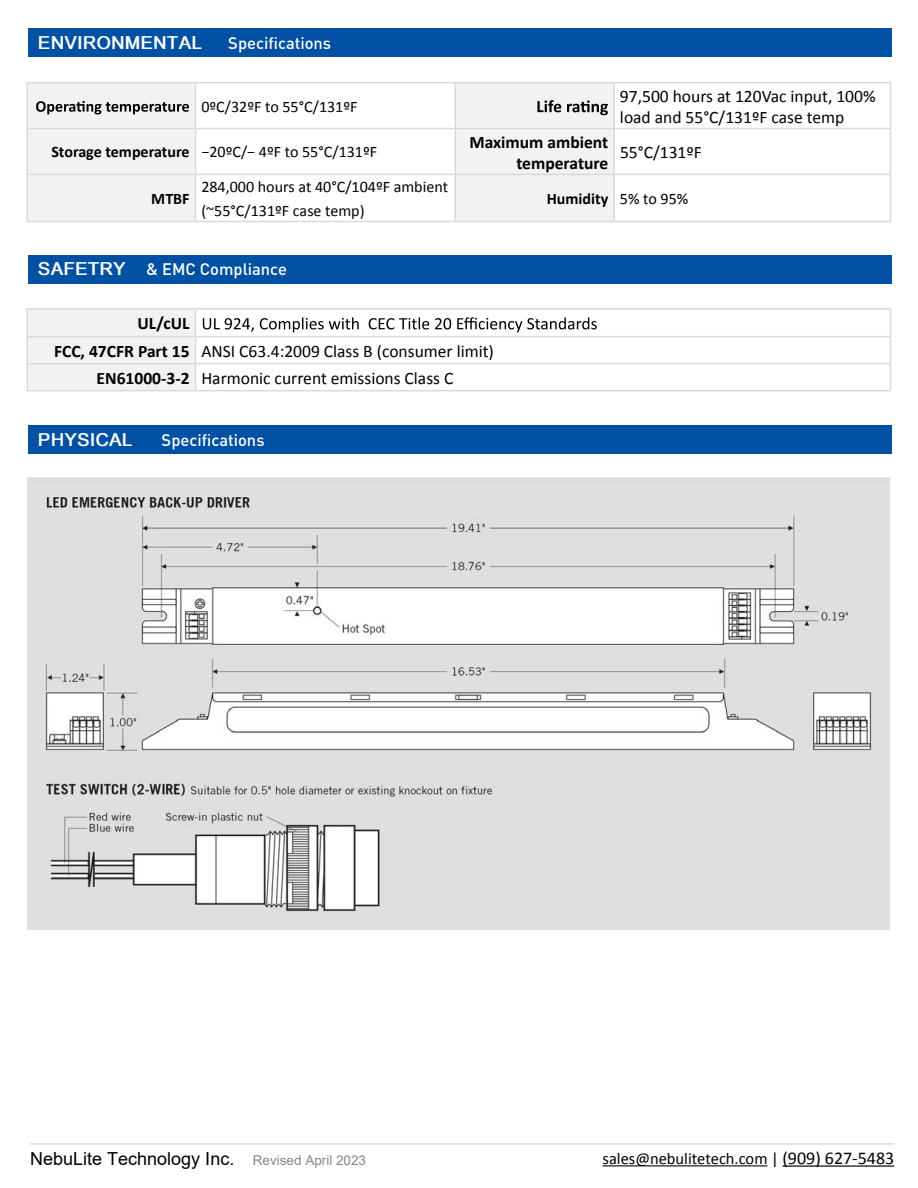
<style>
.page{position:relative;width:918px;height:1188px;background:#fff}
.page>*{position:absolute;margin:0;border:0;box-sizing:border-box;transform-origin:0 0}
.t1{font:18px "Arial";color:#000101}
.t2{font:700 18px "Dixon";color:#fff}
.t3{font:17.55px/21px "Calibri";color:#000}
.t4{font:700 17.55px/21px "Calibri";color:#000;text-align:right}
.t5{font:500 16.5px "DIN Pro";color:#fff}
.t6{font:16.5px "Calibri";color:#000}
.t7{font:16.05px/23.4px "Calibri";color:#000101}
.t8{font:700 16.05px "Calibri";color:#000101}
.s1{font-weight:700}
.s2{font-weight:400}
.s3{font-family:"Dixon";font-weight:700;font-size:18px}
.s4{font-size:13.5px;color:#888787}
.s5{color:#000101}
.s6{font-size:18px;color:#000101}
</style>
<div class="page">
<div style="left:28px;top:425px;width:863px;height:29px;background:#0051a4"></div>
<hr style="left:603px;top:1165px;width:164px;height:1px;background:#000">
<hr style="left:783px;top:1165px;width:111px;height:2px;background:#000101">
<hr style="left:30px;top:1143px;width:864px;height:2px;background:#d8dad9">
<div style="left:28px;top:29px;width:864px;height:28px;background:#0051a4"></div>
<div style="left:28px;top:255px;width:864px;height:29px;background:#0051a4"></div>
<div style="left:455px;top:174px;width:159px;height:47px;background:#f2f2f2"></div>
<hr style="left:27px;top:82px;width:169px;height:1px;background:#d8dad9">
<hr style="left:196px;top:82px;width:259px;height:1px;background:#d8dad9">
<hr style="left:614px;top:82px;width:277px;height:1px;background:#d8dad9">
<hr style="left:196px;top:128px;width:259px;height:1px;background:#d8dad9">
<hr style="left:615px;top:128px;width:276px;height:1px;background:#d8dad9">
<hr style="left:196px;top:174px;width:259px;height:1px;background:#d8dad9">
<hr style="left:196px;top:221px;width:259px;height:1px;background:#d8dad9">
<hr style="left:455px;top:82px;width:159px;height:1px;background:#d8dad9">
<hr style="left:613px;top:83px;width:2px;height:46px;background:#d8dad9">
<hr style="left:613px;top:129px;width:2px;height:45px;background:#d8dad9">
<hr style="left:890px;top:83px;width:1px;height:45px;background:#d8dad9">
<hr style="left:27px;top:221px;width:169px;height:1px;background:#d8dad9">
<hr style="left:890px;top:129px;width:1px;height:45px;background:#d8dad9">
<hr style="left:455px;top:174px;width:159px;height:1px;background:#d8dad9">
<hr style="left:455px;top:175px;width:1px;height:46px;background:#d8dad9">
<hr style="left:455px;top:221px;width:159px;height:1px;background:#d8dad9">
<hr style="left:614px;top:174px;width:277px;height:1px;background:#d8dad9">
<hr style="left:614px;top:221px;width:277px;height:1px;background:#d8dad9">
<hr style="left:613px;top:175px;width:2px;height:46px;background:#d8dad9">
<hr style="left:890px;top:175px;width:1px;height:46px;background:#d8dad9">
<svg style="left:27px;top:83px;width:169px;height:138px"></svg>
<svg style="left:455px;top:83px;width:158px;height:91px"></svg>
<hr style="left:27px;top:308px;width:169px;height:2px;background:#d8dad9">
<hr style="left:196px;top:308px;width:695px;height:2px;background:#d8dad9">
<hr style="left:196px;top:336px;width:695px;height:1px;background:#d8dad9">
<hr style="left:196px;top:363px;width:694px;height:1px;background:#d8dad9">
<hr style="left:196px;top:390px;width:695px;height:1px;background:#d8dad9">
<div style="left:27px;top:310px;width:169px;height:80px;background:#f2f2f2"></div>
<hr style="left:27px;top:390px;width:169px;height:1px;background:#d8dad9">
<svg style="left:890px;top:310px;width:1px;height:80px"></svg>
<svg style="left:203px;top:317px;width:394px;height:15px"></svg>
<img style="left:28px;top:477px;width:862px;height:452px">
<p class="t2" style="left:38px;top:32px;width:166px">ENVIRONMENTAL</p>
<p class="t5" style="left:228px;top:32px;width:104px">Specifications</p>
<p class="t7" style="left:201px;top:95px;width:158px">0ºC/32ºF to 55°C/131ºF</p>
<p class="t3" style="left:620px;top:85px;width:257px">97,500 hours at 120Vac input, 100% load and 55°C/131ºF case temp</p>
<p class="t7" style="left:51px;top:141px;width:327px"><span class="s1">Storage temperature</span> −20ºC/− 4ºF to 55°C/131ºF</p>
<p class="t4" style="left:469px;top:130px;width:140px">Maximum ambient temperature</p>
<p class="t3" style="left:620px;top:142px;width:83px">55°C/131ºF</p>
<p class="t8" style="left:151px;top:189px;width:40px">MTBF</p>
<p class="t7" style="left:201px;top:175px;width:248px">284,000 hours at 40°C/104ºF ambient (~55°C/131ºF case temp)</p>
<p class="t8" style="left:547px;top:189px;width:143px">Humidity <span class="s2">5% to 95%</span></p>
<p class="t5" style="left:38px;top:258px;width:251px"><span class="s3">SAFETRY</span> &amp; EMC Compliance</p>
<p class="t4" style="left:138px;top:312px;width:54px">UL/cUL</p>
<p class="t3" style="left:54px;top:340px;width:441px"><span class="s1">FCC, 47CFR Part 15</span> ANSI C63.4:2009 Class B (consumer limit)</p>
<p class="t3" style="left:97px;top:367px;width:358px"><span class="s1">EN61000-3-2</span> Harmonic current emissions Class C</p>
<p class="t2" style="left:38px;top:429px;width:96px">PHYSICAL</p>
<p class="t5" style="left:162px;top:429px;width:104px">Specifications</p>
<p class="t1" style="left:30px;top:1146px;width:337px">NebuLite Technology Inc. <span class="s4">Revised April 2023</span></p>
<p class="t6" style="left:603px;top:1148px;width:293px">sales@nebulitetech.com <span class="s5">|</span> <span class="s6">(909) 627-5483</span></p>
</div>
